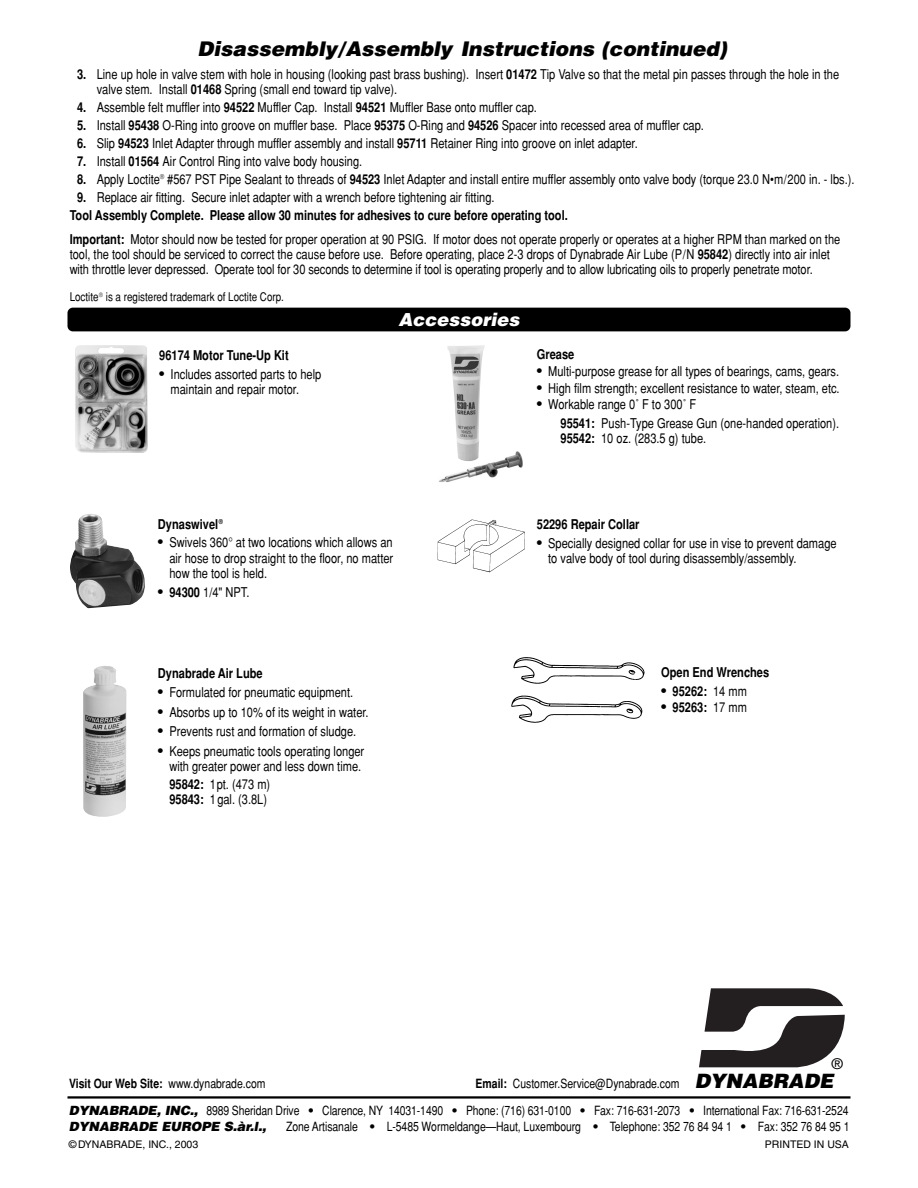
<style>
.page{position:relative;width:918px;height:1188px;background:#fff}
.page>*{position:absolute;margin:0;border:0;box-sizing:border-box;transform-origin:0 0}
.t1{font:italic 900 20.25px "Helvetica";color:#000}
.t2{font:italic 900 19.8px "Helvetica";color:#000}
.t3{font:italic 900 18px "Helvetica";color:#fff}
.t4{font:14.85px "Helvetica";color:#000}
.t5{font:13.5px/15px "Helvetica";color:#000;scale:.82 1}
.t6{font:700 13.5px/18px "Helvetica";color:#000;scale:.82 1}
.t7{font:12.75px/15.3px "Helvetica";letter-spacing:-.005em;color:#000;scale:.82 1}
.t8{font:12px "Helvetica";color:#000;scale:.82 1}
.t9{font:10.5px "Helvetica";color:#000}
.s1{font-weight:700}
.s2{font-weight:400}
.s3{font-size:15px}
.s4{font-weight:400;font-size:15px}
.s5{font-weight:900;font-style:italic}
.s6{font-weight:900}
</style>
<div class="page">
<svg style="left:699px;top:988px;width:146px;height:79px"></svg>
<hr style="left:68px;top:1096px;width:782px;height:3px;background:#000">
<div style="left:67px;top:308px;width:783px;height:23px;background:#000;border-radius:5px"></div>
<img style="left:75px;top:345px;width:73px;height:108px">
<img style="left:437px;top:519px;width:88px;height:54px">
<img style="left:70px;top:514px;width:75px;height:94px">
<img style="left:513px;top:657px;width:132px;height:27px">
<img style="left:511px;top:695px;width:132px;height:28px">
<img style="left:439px;top:451px;width:83px;height:31px">
<img style="left:83px;top:666px;width:44px;height:151px">
<img style="left:447px;top:345px;width:38px;height:117px">
<h1 class="t1" style="left:198px;top:41px;width:534px">Disassembly/Assembly Instructions (continued)</h1>
<p class="t5" style="left:97px;top:68px;width:907px;text-indent:-20px"><span class="s1">3.</span> Line up hole in valve stem with hole in housing (looking past brass bushing). Insert <span class="s1">01472</span> Tip Valve so that the metal pin passes through the hole in the valve stem. Install <span class="s1">01468</span> Spring (small end toward tip valve).</p>
<p class="t5" style="left:77px;top:101px;width:562px"><span class="s1">4.</span> Assemble felt muffler into <span class="s1">94522</span> Muffler Cap. Install <span class="s1">94521</span> Muffler Base onto muffler cap.</p>
<p class="t5" style="left:77px;top:119px;width:766px"><span class="s1">5.</span> Install <span class="s1">95438</span> O-Ring into groove on muffler base. Place <span class="s1">95375</span> O-Ring and <span class="s1">94526</span> Spacer into recessed area of muffler cap.</p>
<p class="t5" style="left:77px;top:137px;width:685px"><span class="s1">6.</span> Slip <span class="s1">94523</span> Inlet Adapter through muffler assembly and install <span class="s1">95711</span> Retainer Ring into groove on inlet adapter.</p>
<p class="t5" style="left:77px;top:155px;width:349px"><span class="s1">7.</span> Install <span class="s1">01564</span> Air Control Ring into valve body housing.</p>
<p class="t5" style="left:77px;top:173px;width:950px"><span class="s1">8.</span> Apply Loctite<sup>®</sup> #567 PST Pipe Sealant to threads of <span class="s1">94523</span> Inlet Adapter and install entire muffler assembly onto valve body (torque 23.0 N•m/200 in. - lbs.).</p>
<p class="t6" style="left:70px;top:190px;width:609px;text-indent:7px">9. <span class="s2">Replace air fitting. Secure inlet adapter with a wrench before tightening air fitting.<br></span>Tool Assembly Complete. Please allow 30 minutes for adhesives to cure before operating tool.</p>
<p class="t5" style="left:70px;top:233px;width:941px"><span class="s1">Important:</span> Motor should now be tested for proper operation at 90 PSIG. If motor does not operate properly or operates at a higher RPM than marked on the tool, the tool should be serviced to correct the cause before use. Before operating, place 2-3 drops of Dynabrade Air Lube (P/N <span class="s1">95842</span>) directly into air inlet with throttle lever depressed. Operate tool for 30 seconds to determine if tool is operating properly and to allow lubricating oils to properly penetrate motor.</p>
<p class="t8" style="left:70px;top:293px;width:263px">Loctite<sup>®</sup> is a registered trademark of Loctite Corp.</p>
<p class="t6" style="left:159px;top:347px;width:159px">96174 Motor Tune-Up Kit</p>
<p class="t5" style="left:171px;top:368px;width:185px;line-height:15.6px;text-indent:-11px"><span class="s3">•</span> Includes assorted parts to help maintain and repair motor.</p>
<h3 class="t3" style="left:399px;top:313px;width:125px">Accessories</h3>
<p class="t6" style="left:537px;top:347px;width:47px">Grease</p>
<p class="t5" style="left:537px;top:366px;width:370px"><span class="s3">•</span> Multi-purpose grease for all types of bearings, cams, gears.</p>
<p class="t5" style="left:537px;top:382px;width:371px"><span class="s3">•</span> High film strength; excellent resistance to water, steam, etc.</p>
<p class="t5" style="left:561px;top:397px;width:341px;line-height:18.6px;text-indent:-24px"><span class="s3">•</span> Workable range 0˚ F to 300˚ F<br><span class="s1">95541:</span> Push-Type Grease Gun (one-handed operation).</p>
<p class="t5" style="left:561px;top:432px;width:179px"><span class="s1">95542:</span> 10 oz. (283.5 g) tube.</p>
<p class="t6" style="left:158px;top:516px;width:81px">Dynaswivel<sup>®</sup></p>
<p class="t5" style="left:169px;top:536px;width:275px;text-align:justify;text-indent:-11px"><span class="s3">•</span> Swivels 360° at two locations which allows an air hose to drop straight to the floor, no matter how the tool is held.</p>
<p class="t5" style="left:158px;top:586px;width:113px"><span class="s3">•</span> <span class="s1">94300</span> 1/4" NPT.</p>
<p class="t6" style="left:158px;top:666px;width:129px">Dynabrade Air Lube</p>
<p class="t5" style="left:158px;top:686px;width:240px"><span class="s3">•</span> Formulated for pneumatic equipment.</p>
<p class="t5" style="left:158px;top:706px;width:258px"><span class="s3">•</span> Absorbs up to 10% of its weight in water.</p>
<p class="t5" style="left:158px;top:725px;width:243px"><span class="s3">•</span> Prevents rust and formation of sludge.</p>
<p class="t5" style="left:158px;top:744px;width:253px;line-height:15.6px;text-align:right"><span class="s3">•</span> Keeps pneumatic tools operating longer with greater power and less down time.</p>
<p class="t5" style="left:169px;top:778px;width:125px"><span class="s1">95842:</span> 1pt. (473 m)<br><span class="s1">95843:</span> 1gal. (3.8L)</p>
<p class="t6" style="left:537px;top:517px;width:127px">52296 Repair Collar</p>
<p class="t5" style="left:548px;top:537px;width:353px;line-height:15.6px;text-indent:-11px"><span class="s3">•</span> Specially designed collar for use in vise to prevent damage to valve body of tool during disassembly/assembly.</p>
<p class="t6" style="left:661px;top:664px;width:133px">Open End Wrenches</p>
<p class="t6" style="left:661px;top:683px;width:106px"><span class="s4">•</span> 95262: <span class="s2">14 mm</span></p>
<p class="t6" style="left:661px;top:700px;width:106px"><span class="s4">•</span> 95263: <span class="s2">17 mm</span></p>
<p class="t4" style="left:832px;top:1058px;width:12px">®</p>
<p class="t7" style="left:69px;top:1104px;width:952px"><span class="s5">DYNABRADE, INC.,</span> 8989 Sheridan Drive <span class="s6">•</span> Clarence, NY 14031-1490 <span class="s6">•</span> Phone: (716) 631-0100 <span class="s6">•</span> Fax: 716-631-2073 <span class="s6">•</span> International Fax: 716-631-2524<br><span class="s5">DYNABRADE EUROPE S.àr.l.,</span></p>
<h2 class="t2" style="left:695px;top:1074px;width:140px">DYNABRADE</h2>
<p class="t7" style="left:69px;top:1077px;width:241px"><span class="s1">Visit Our Web Site:</span> www.dynabrade.com</p>
<p class="t7" style="left:476px;top:1077px;width:250px"><span class="s1">Email:</span> Customer.Service@Dynabrade.com</p>
<p class="t7" style="left:286px;top:1120px;width:689px">Zone Artisanale <span class="s6">•</span> L-5485 Wormeldange—Haut, Luxembourg <span class="s6">•</span> Telephone: 352 76 84 94 1 <span class="s6">•</span> Fax: 352 76 84 95 1</p>
<p class="t9" style="left:69px;top:1140px;width:131px">©DYNABRADE, INC., 2003</p>
<p class="t9" style="left:765px;top:1140px;width:85px">PRINTED IN USA</p>
</div>
